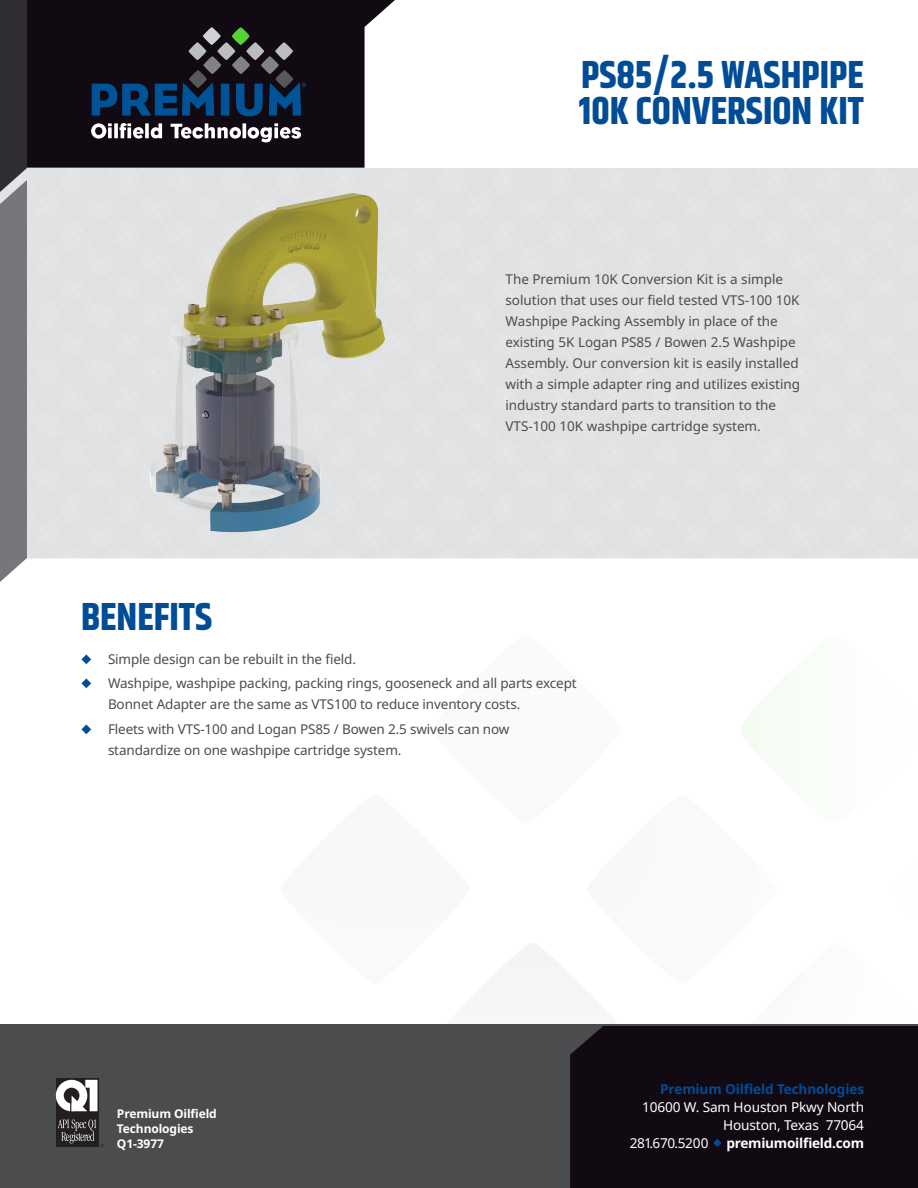
<style>
.page{position:relative;width:918px;height:1188px;background:#fff}
.page>*{position:absolute;margin:0;border:0;box-sizing:border-box;transform-origin:0 0}
.t1{font:700 39px/36px "Khand";color:#004c97}
.t2{font:13.65px/18px "Noto Sans";letter-spacing:-.01em;color:#fff;text-align:right}
.t3{font:700 13.65px "Noto Sans";letter-spacing:-.01em;color:#004c97}
.t4{font:13.5px/21px "Noto Sans";letter-spacing:-.01em;color:#4b4c4d}
.t5{font:700 12px/15px "Noto Sans";letter-spacing:-.01em;color:#fff}
.s1{color:#004c97}
.s2{font-weight:700}
</style>
<div class="page">
<div style="left:0;top:1024px;width:918px;height:164px;background:#4b4c4d"></div>
<div style="left:570px;top:1026px;width:348px;height:162px;background:#120a12"></div>
<div style="left:56px;top:1078px;width:43px;height:69px;background:#231f20"></div>
<svg style="left:56px;top:1080px;width:42px;height:31px"></svg>
<svg style="left:58px;top:1120px;width:45px;height:27px"></svg>
<svg style="left:27px;top:0;width:368px;height:168px;background:#2f282f"></svg>
<svg style="left:78px;top:27px;width:228px;height:115px;background:#242b3a"></svg>
<svg style="left:0;top:0;width:27px;height:582px;background:#65636a"></svg>
<img style="left:119px;top:174px;width:297px;height:378px">
<p class="t1" style="left:579px;top:59px;width:287px">PS85/2.5 WASHPIPE<br>10K CONVERSION KIT</p>
<p class="t1" style="left:81px;top:601px;width:133px">BENEFITS</p>
<p class="t4" style="left:506px;top:269px;width:296px">The Premium 10K Conversion Kit is a simple solution that uses our field tested VTS-100 10K<br>Washpipe Packing Assembly in place of the</p>
<p class="t4" style="left:506px;top:332px;width:292px">existing 5K Logan PS85 / Bowen 2.5 Washpipe</p>
<p class="t4" style="left:506px;top:353px;width:296px;text-align:justify">Assembly. Our conversion kit is easily installed with a simple adapter ring and utilizes existing industry standard parts to transition to the</p>
<p class="t4" style="left:506px;top:416px;width:257px">VTS-100 10K washpipe cartridge system.</p>
<p class="t4" style="left:81px;top:649px;width:277px"><span class="s1">◆</span> Simple design can be rebuilt in the field.</p>
<p class="t4" style="left:108px;top:673px;width:470px;text-indent:-27px"><span class="s1">◆</span> Washpipe, washpipe packing, packing rings, gooseneck and all parts except<br>Bonnet Adapter are the same as VTS100 to reduce inventory costs.</p>
<p class="t4" style="left:108px;top:719px;width:403px;text-indent:-27px"><span class="s1">◆</span> Fleets with VTS-100 and Logan PS85 / Bowen 2.5 swivels can now standardize on one washpipe cartridge system.</p>
<p class="t5" style="left:117px;top:1106px;width:101px">Premium Oilfield<br>Technologies<br>Q1-3977</p>
<p class="t3" style="left:660px;top:1079px;width:205px">Premium Oilfield Technologies</p>
<p class="t2" style="left:630px;top:1098px;width:236px">10600 W. Sam Houston Pkwy North<br>Houston, Texas 77064<br>281.670.5200 <span class="s1">◆</span> <span class="s2">premiumoilfield.com</span></p>
</div>
